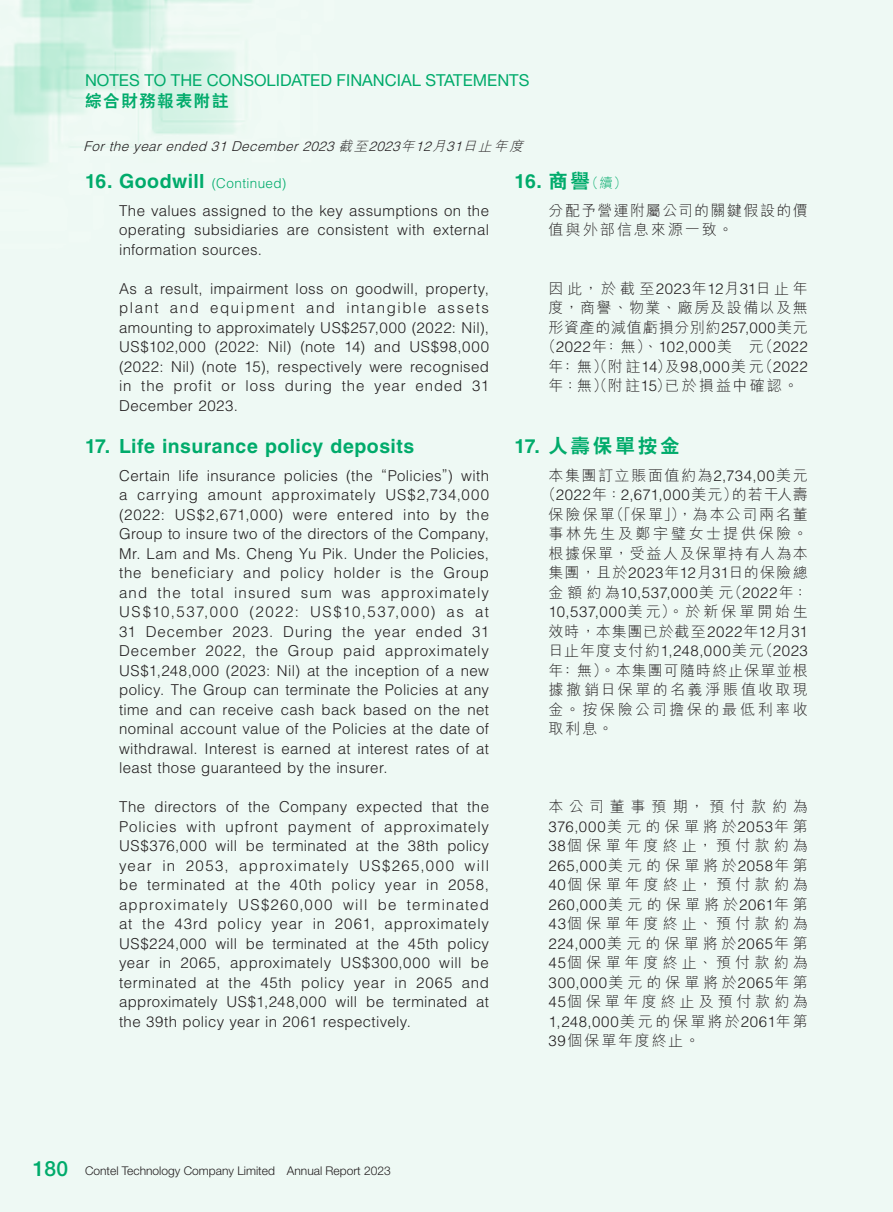
<style>
.page{position:relative;width:893px;height:1212px;background:#fff}
.page>*{position:absolute;margin:0;border:0;box-sizing:border-box;transform-origin:0 0}
._01_H1{font:700 19.5px "Helvetica LT Std";letter-spacing:.025em;color:#00ab6b}
._01_H1-2{font:800 19.5px "C Hei 2 HK";letter-spacing:.15em;color:#00ab6b}
.t1{font:16.5px "Helvetica Neue LT Std";color:#00ab6b}
.t2{font:800 16.5px "C Hei 2 HK";letter-spacing:.1em;color:#00ab6b}
._00_txt{font:300 15px/19.5px "Helvetica LT Std";letter-spacing:.025em;color:#231f20;text-align:justify}
._00_txt-2{font:300 15px/19.5px "M Hei HK";letter-spacing:.135em;color:#231f20;text-align:justify}
._00_txt-3{font:300 15px/19.5px "M Hei HK";letter-spacing:.1em;color:#231f20}
._00_txt-4{font:300 15px "Helvetica LT Std";letter-spacing:.045em;color:#231f20}
._00_txt-5{font:300 15px "M Hei HK";letter-spacing:.09em;color:#231f20}
._00_txt-6{font:300 15px "M Hei HK";letter-spacing:.17em;color:#231f20}
._00_txt-7{font:300 15px "M Hei HK";letter-spacing:.195em;color:#231f20}
._00_txt-8{font:300 15px "M Hei HK";letter-spacing:.055em;color:#231f20}
._00_txt-9{font:300 15px "M Hei HK";letter-spacing:.075em;color:#231f20}
._00_txt-10{font:300 15px "M Hei HK";letter-spacing:.175em;color:#231f20}
.t3{font:italic 300 13.5px "Helvetica LT Std";color:#231f20}
.t4{font:300 12px "Helvetica Neue LT Std";color:#231f20}
.s1{font-family:"M Hei HK"}
.s2{font-weight:300;font-size:13.5px}
.s3{font-family:"C Hei 2 HK";font-weight:800}
.s4{font-family:"M Hei HK";font-weight:300;font-size:13.5px}
.s5{font-family:"Helvetica LT Std"}
.s6{font-family:"Helvetica LT Std";font-weight:700}
.s7{font-weight:500;font-size:21px;color:#00ab6b}
</style>
<div class="page">
<p class="t1" style="left:85px;top:70px;width:446px">NOTES TO THE CONSOLIDATED FINANCIAL STATEMENTS</p>
<p class="t2" style="left:85px;top:93px;width:145px">綜合財務報表附註</p>
<p class="t3" style="left:84px;top:138px;width:444px">Forthe yearended 31 December2023 <span class="s1">截至</span>2023<span class="s1">年</span>12<span class="s1">月</span>31<span class="s1">日止年度</span></p>
<p class="_01_H1" style="left:85px;top:169px;width:203px">16. Goodwill <span class="s2">(Continued)</span></p>
<p class="_00_txt" style="left:119px;top:200px;width:371px">The values assigned to the key assumptions on the operating subsidiaries are consistent with external information sources.</p>
<p class="_00_txt" style="left:119px;top:278px;width:371px">As a result, impairment loss on goodwill, property, plant and equipment and intangible assets amounting to approximately US$257,000 (2022: Nil), US$102,000 (2022: Nil) (note 14) and US$98,000 (2022: Nil) (note 15), respectively were recognised in the profit or loss during the year ended 31<br>December 2023.</p>
<p class="_01_H1" style="left:85px;top:434px;width:331px">17. Life insurance policy deposits</p>
<p class="_00_txt" style="left:119px;top:465px;width:371px">Certain life insurance policies (the “Policies”) with a carrying amount approximately US$2,734,000 (2022: US$2,671,000) were entered into by the Group to insure two of the directors of the Company, Mr. Lam and Ms. Cheng Yu Pik. Under the Policies, the beneficiary and policy holder is the Group and the total insured sum was approximately US$10,537,000 (2022: US$10,537,000) as at 31 December 2023. During the year ended 31<br>December 2022, the Group paid approximately US$1,248,000 (2023: Nil) at the inception of a new policy. The Group can terminate the Policies at any time and can receive cash back based on the net nominal account value of the Policies at the date of withdrawal. Interest is earned at interest rates of at least those guaranteed by the insurer.</p>
<p class="_00_txt" style="left:119px;top:797px;width:371px">The directors of the Company expected that the Policies with upfront payment of approximately US$376,000 will be terminated at the 38th policy year in 2053, approximately US$265,000 will be terminated at the 40th policy year in 2058, approximately US$260,000 will be terminated at the 43rd policy year in 2061, approximately US$224,000 will be terminated at the 45th policy year in 2065, approximately US$300,000 will be terminated at the 45th policy year in 2065 and approximately US$1,248,000 will be terminated at the 39th policy year in 2061 respectively.</p>
<p class="_01_H1" style="left:514px;top:169px;width:114px">16. <span class="s3">商譽</span><span class="s4">（續）</span></p>
<p class="_00_txt-3" style="left:549px;top:200px;width:261px">分配予營運附屬公司的關鍵假設的價值與外部信息來源一致。</p>
<p class="_00_txt-3" style="left:541px;top:278px;width:268px;text-align:center">因此，於截至<span class="s5">2023</span>年<span class="s5">12</span>月<span class="s5">31</span>日止年度，商譽、物業、廠房及設備以及無形資產的減值虧損分別約<span class="s5">257,000</span>美元（<span class="s5">2022</span>年﹕無）、<span class="s5">102,000</span>美 元（<span class="s5">2022</span>年﹕無）（附註<span class="s5">14</span>）及<span class="s5">98,000</span>美元（<span class="s5">2022</span>年：無）（附註<span class="s5">15</span>）已於損益中確認。</p>
<p class="_01_H1-2" style="left:514px;top:435px;width:167px"><span class="s6">17.</span> 人壽保單按金</p>
<p class="_00_txt-3" style="left:549px;top:465px;width:261px">本集團訂立賬面值約為<span class="s5">2,734,00</span>美元</p>
<p class="_00_txt" style="left:541px;top:485px;width:268px"><span class="s1">（</span>2022<span class="s1">年：</span>2,671,000<span class="s1">美元）的若干人壽</span></p>
<p class="_00_txt-2" style="left:549px;top:504px;width:261px">保險保單（「保單」），為本公司兩名董</p>
<p class="_00_txt-10" style="left:549px;top:526px;width:261px">事林先生及鄭宇璧女士提供保險。</p>
<p class="_00_txt-5" style="left:549px;top:545px;width:261px">根據保單，受益人及保單持有人為本</p>
<p class="_00_txt-5" style="left:549px;top:565px;width:261px">集團，且於<span class="s5">2023</span>年<span class="s5">12</span>月<span class="s5">31</span>日的保險總</p>
<p class="_00_txt-4" style="left:549px;top:583px;width:261px"><span class="s1">金額約為</span>10,537,000<span class="s1">美元（</span>2022<span class="s1">年：</span></p>
<p class="_00_txt-7" style="left:549px;top:604px;width:261px"><span class="s5">10,537,000</span>美元）。於新保單開始生</p>
<p class="_00_txt-8" style="left:549px;top:623px;width:261px">效時，本集團已於截至<span class="s5">2022</span>年<span class="s5">12</span>月<span class="s5">31</span></p>
<p class="_00_txt-4" style="left:549px;top:641px;width:261px"><span class="s1">日止年度支付約</span>1,248,000<span class="s1">美元（</span>2023</p>
<p class="_00_txt-9" style="left:549px;top:662px;width:261px">年﹕無）。本集團可隨時終止保單並根</p>
<p class="_00_txt-6" style="left:549px;top:682px;width:261px">據撤銷日保單的名義淨賬值收取現</p>
<p class="_00_txt-6" style="left:549px;top:701px;width:261px">金。按保險公司擔保的最低利率收</p>
<p class="_00_txt-2" style="left:549px;top:719px;width:66px">取利息。</p>
<p class="_00_txt-2" style="left:549px;top:797px;width:261px">本公司董事預期，預付款約為<span class="s5">376,000</span>美元的保單將於<span class="s5">2053</span>年第<span class="s5">38</span>個保單年度終止，預付款約為<span class="s5">265,000</span>美元的保單將於<span class="s5">2058</span>年第<span class="s5">40</span>個保單年度終止，預付款約為<span class="s5">260,000</span>美元的保單將於<span class="s5">2061</span>年第<span class="s5">43</span>個保單年度終止、預付款約為<span class="s5">224,000</span>美元的保單將於<span class="s5">2065</span>年第<span class="s5">45</span>個保單年度終止、預付款約為<span class="s5">300,000</span>美元的保單將於<span class="s5">2065</span>年第<span class="s5">45</span>個保單年度終止及預付款約為<span class="s5">1,248,000</span>美元的保單將於<span class="s5">2061</span>年第<span class="s5">39</span>個保單年度終止。</p>
<p class="t4" style="left:33px;top:1163px;width:359px"><span class="s7">180</span> Contel Technology Company Limited Annual Report 2023</p>
</div>
